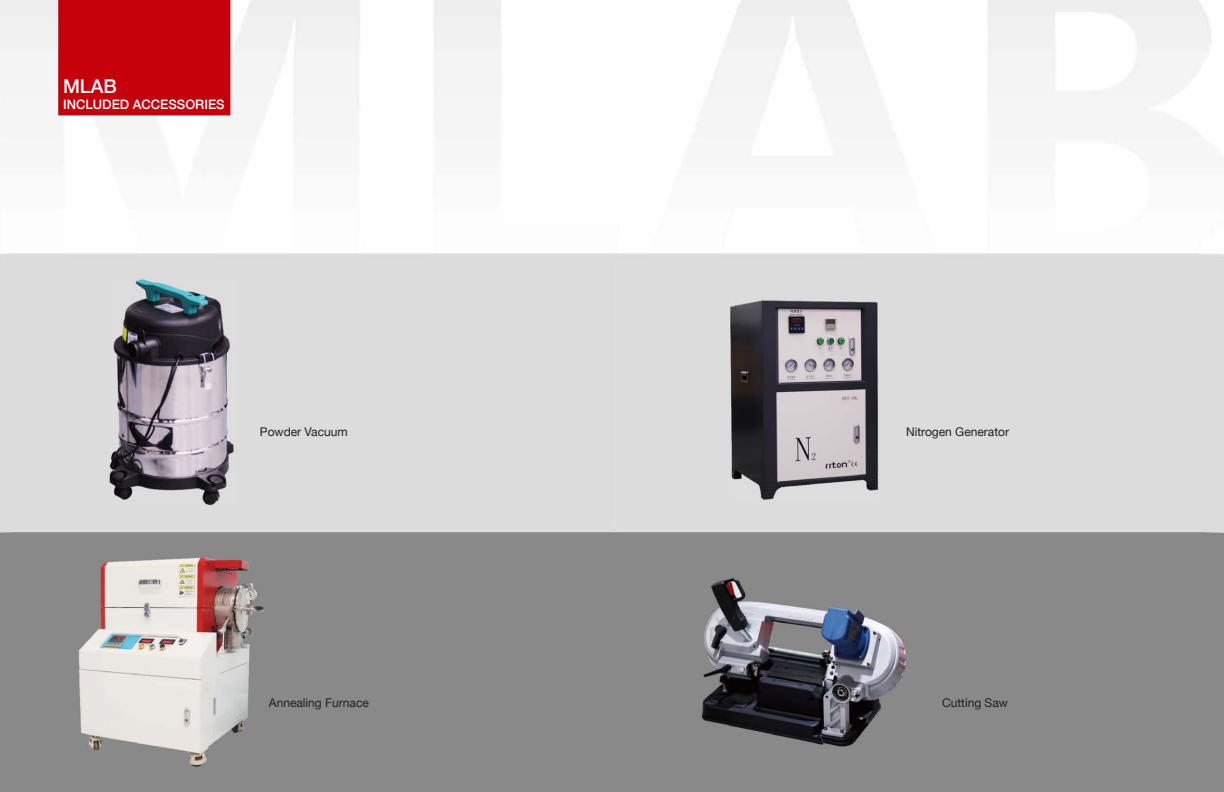
<style>
.page{position:relative;width:1224px;height:792px;background:#fff}
.page>*{position:absolute;margin:0;border:0;box-sizing:border-box;transform-origin:0 0}
.t1{font:500 19px "Helvetica Neue";color:#fff}
.t2{font:500 13px "Helvetica Neue";color:#fff}
.t3{font:12px "Helvetica Neue";color:#231f20}
</style>
<div class="page">
<img style="left:0;top:0;width:1224px;height:792px">
<p class="t1" style="left:63px;top:71px;width:55px">MLAB</p>
<p class="t2" style="left:63px;top:94px;width:163px">INCLUDED ACCESSORIES</p>
<p class="t3" style="left:260px;top:423px;width:89px">Powder Vacuum</p>
<p class="t3" style="left:269px;top:694px;width:102px">Annealing Furnace</p>
<p class="t3" style="left:906px;top:423px;width:104px">Nitrogen Generator</p>
<p class="t3" style="left:942px;top:694px;width:67px">Cutting Saw</p>
</div>
